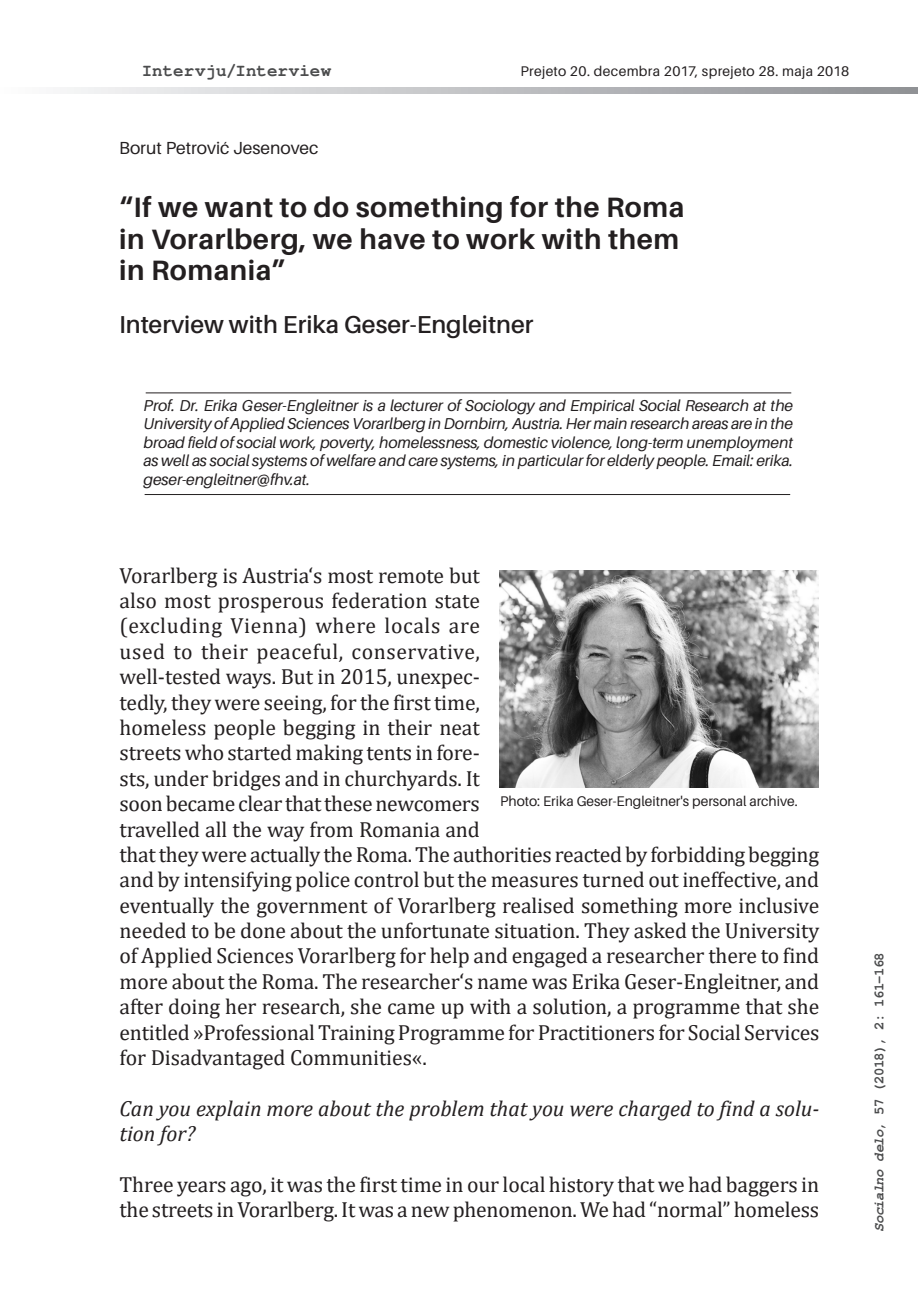
<style>
.page{position:relative;width:918px;height:1315px;background:#fff}
.page>*{position:absolute;margin:0;border:0;box-sizing:border-box;transform-origin:0 0}
.t1{font:700 28px/31.5px "Aileron";letter-spacing:.02em;color:#231f20}
.podnaslov_1{font:600 24.5px "Aileron";color:#231f20}
.BODY1{font:21.88px/25.4px "Cambria";letter-spacing:-.005em;color:#231f20}
.BODY1-2{font:italic 21.88px/25.4px "Cambria";color:#231f20}
.t2{font:17.5px "Aileron";color:#231f20}
.t3{font:700 17.5px "Nimbus Mon LEE";color:#4b4c4d}
.t4{font:italic 15.75px/18.4px "Aileron";letter-spacing:-.005em;color:#231f20;text-align:justify}
.Normal__Web{font:14px "Aileron";color:#231f20}
.Normal__Web-2{font:14px "Aileron";letter-spacing:.025em;color:#231f20}
.t5{font:700 14px "Nimbus Mon LEE";letter-spacing:-.05em;color:#4b4c4d}
.s1{font-family:"Nimbus Mon LEE Bold Obli";font-weight:400}
</style>
<div class="page">
<svg style="left:67px;top:88px;width:851px;height:5px;background:#c0c1c4"></svg>
<img style="left:500px;top:570px;width:319px;height:217px">
<hr style="left:145px;top:494px;width:645px;height:1px;background:#231f20">
<hr style="left:146px;top:392px;width:645px;height:1px;background:#231f20">
<p class="t3" style="left:142px;top:61px;width:191px">Intervju/Interview</p>
<p class="t2" style="left:119px;top:138px;width:201px">Borut Petrović Jesenovec</p>
<p class="Normal__Web-2" style="left:520px;top:63px;width:330px">Prejeto 20. decembra 2017, sprejeto 28. maja 2018</p>
<p class="t1" style="left:119px;top:192px;width:567px">“If we want to do something for the Roma in Vorarlberg, we have to work with them in Romania”</p>
<p class="podnaslov_1" style="left:119px;top:310px;width:416px">Interview with Erika Geser-Engleitner</p>
<p class="t4" style="left:144px;top:396px;width:651px">Prof. Dr. Erika Geser-Engleitner is a lecturer of Sociology and Empirical Social Research at the University of Applied Sciences Vorarlberg in Dornbirn, Austria. Her main research areas are in the broad field of social work, poverty, homelessness, domestic violence, long-term unemployment as well as social systems of welfare and care systems, in particular for elderly people. Email: erika. geser-engleitner@fhv.at.</p>
<p class="BODY1" style="left:120px;top:562px;width:701px">Vorarlberg is Austria‘s most remote but<br>also most prosperous federation state<br>(excluding Vienna) where locals are<br>used to their peaceful, conservative,<br>well-tested ways. But in 2015, unexpec-<br>tedly, they were seeing, for the first time,<br>homeless people begging in their neat<br>streets who started making tents in fore-<br>sts, under bridges and in churchyards. It<br>soon became clear that these newcomers<br>travelled all the way from Romania and<br>that they were actually the Roma. The authorities reacted by forbidding begging and by intensifying police control but the measures turned out ineffective, and eventually the government of Vorarlberg realised something more inclusive needed to be done about the unfortunate situation. They asked the University of Applied Sciences Vorarlberg for help and engaged a researcher there to find more about the Roma. The researcher‘s name was Erika Geser-Engleitner, and after doing her research, she came up with a solution, a programme that she entitled »Professional Training Programme for Practitioners for Social Services for Disadvantaged Communities«.</p>
<p class="BODY1-2" style="left:120px;top:1094px;width:701px">Can you explain more about the problem that you were charged to find a solu&shy;tion for?</p>
<p class="BODY1" style="left:120px;top:1171px;width:701px">Three years ago, it was the first time in our local history that we had baggers in the streets in Vorarlberg. It was a new phenomenon. We had “normal” homeless</p>
<p class="Normal__Web" style="left:500px;top:794px;width:299px">Photo: Erika Geser-Engleitner's personal archive.</p>
<p class="t5" style="left:871px;top:1231px;width:281px;rotate:-90deg"><span class="s1">Socialno delo</span>, 57 (2018), 2: 161–168</p>
</div>
